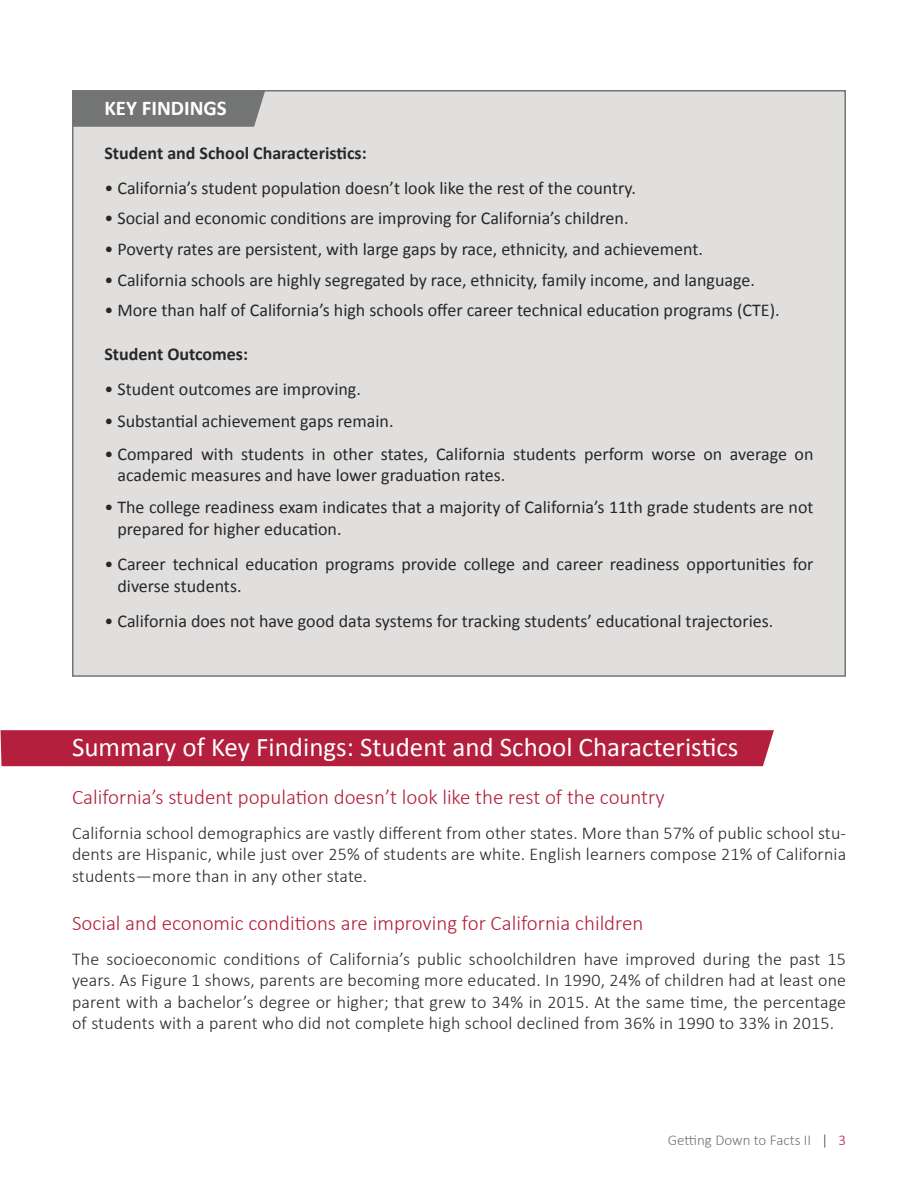
<style>
.page{position:relative;width:918px;height:1188px;background:#fff}
.page>*{position:absolute;margin:0;border:0;box-sizing:border-box;transform-origin:0 0}
.t1{font:27px "Calibri";color:#fff}
.t2{font:300 21px "Calibri";color:#b31f3c}
.t3{font:700 21px "Calibri";color:#fff}
.t4{font:18px/21.6px "Calibri";color:#292829}
.t5{font:300 18px/21.6px "Calibri";letter-spacing:.01em;color:#292829;text-align:justify}
.t6{font:700 18px "Calibri";color:#292829}
.t7{font:300 15px "Calibri";color:#737474}
.s1{color:#414042}
.s2{color:#b31f3c}
</style>
<div class="page">
<div style="left:73px;top:91px;width:772px;height:585px;background:#e0dfde"></div>
<div style="left:75px;top:93px;width:190px;height:34px;background:#737474"></div>
<div style="left:0;top:730px;width:774px;height:36px;background:#b31f3c"></div>
<p class="t3" style="left:104px;top:94px;width:124px">KEY FINDINGS</p>
<p class="t6" style="left:104px;top:141px;width:264px">Student and School Characteristics:</p>
<p class="t4" style="left:104px;top:177px;width:533px">• California’s student population doesn’t look like the rest of the country.</p>
<p class="t4" style="left:104px;top:208px;width:526px">• Social and economic conditions are improving for California’s children.</p>
<p class="t4" style="left:104px;top:238px;width:600px">• Poverty rates are persistent, with large gaps by race, ethnicity, and achievement.</p>
<p class="t4" style="left:104px;top:269px;width:652px">• California schools are highly segregated by race, ethnicity, family income, and language.</p>
<p class="t4" style="left:104px;top:299px;width:677px">• More than half of California’s high schools offer career technical education programs (CTE).</p>
<p class="t6" style="left:104px;top:343px;width:145px">Student Outcomes:</p>
<p class="t4" style="left:104px;top:379px;width:258px">• Student outcomes are improving.</p>
<p class="t4" style="left:104px;top:411px;width:291px">• Substantial achievement gaps remain.</p>
<p class="t4" style="left:117px;top:443px;width:698px;text-indent:-13px">• Compared with students in other states, California students perform worse on average on academic measures and have lower graduation rates.</p>
<p class="t4" style="left:117px;top:497px;width:698px;text-indent:-13px">• The college readiness exam indicates that a majority of California’s 11th grade students are not prepared for higher education.</p>
<p class="t4" style="left:117px;top:553px;width:698px;text-indent:-13px">• Career technical education programs provide college and career readiness opportunities for diverse students.</p>
<p class="t4" style="left:104px;top:610px;width:670px">• California does not have good data systems for tracking students’ educational trajectories.</p>
<h1 class="t1" style="left:72px;top:730px;width:668px">Summary of Key Findings: Student and School Characteristics</h1>
<p class="t2" style="left:72px;top:784px;width:594px">California’s student population doesn’t look like the rest of the country</p>
<p class="t5" style="left:72px;top:822px;width:776px">California school demographics are vastly different from other states. More than 57% of public school stu&shy;dents are Hispanic, while just over 25% of students are white. English learners compose 21% of California students—more than in any other state.</p>
<p class="t2" style="left:72px;top:910px;width:573px">Social and economic conditions are improving for California children</p>
<p class="t5" style="left:72px;top:948px;width:776px">The socioeconomic conditions of California’s public schoolchildren have improved during the past 15 years. As Figure 1 shows, parents are becoming more educated. In 1990, 24% of children had at least one parent with a bachelor’s degree or higher; that grew to 34% in 2015. At the same time, the percentage of students with a parent who did not complete high school declined from 36% in 1990 to 33% in 2015.</p>
<p class="t7" style="left:668px;top:1131px;width:180px">Getting Down to Facts II <span class="s1">|</span> <span class="s2">3</span></p>
</div>
